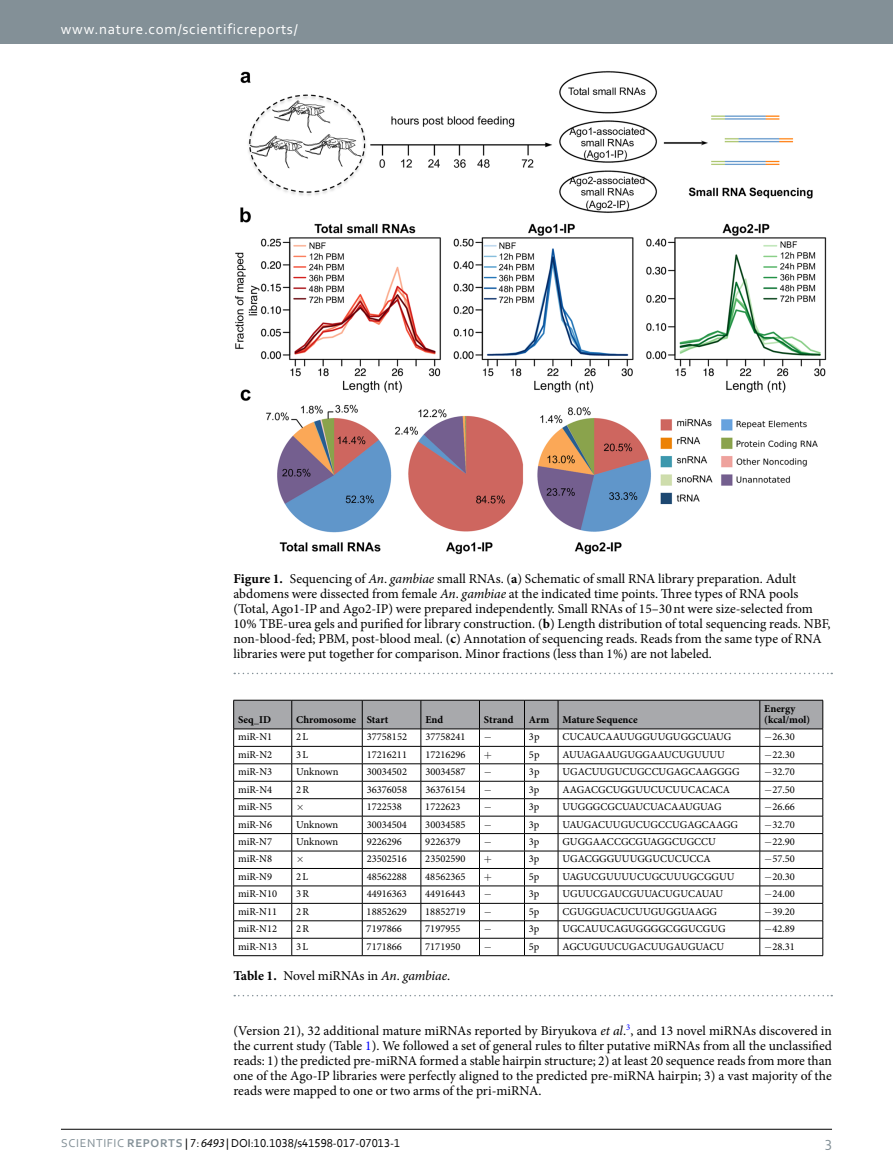
<style>
.page{position:relative;width:893px;height:1174px;background:#fff}
.page>*{position:absolute;margin:0;border:0;box-sizing:border-box;transform-origin:0 0}
.t1{font:15px "Corbel 2";letter-spacing:.045em;color:#fff}
.t2{font:15px "Corbel 2";color:#839097}
.t3{font:13.5px/15px "Minion Pro";letter-spacing:-.005em;color:#000;text-align:justify}
.t4{font:12px "Corbel";color:#000}
.t5{font:10.5px "Minion Pro";color:#000}
.t6{font:700 10.5px/11.2px "Minion Pro";color:#000}
.s1{font-weight:700}
.s2{font-style:italic}
.s3{color:#00f}
.s4{font-family:"Corbel 2";color:#839097}
.s5{font-family:"Corbel Bold 2";color:#839097}
.s6{font-family:"Myriad Pro";font-style:italic}
</style>
<div class="page">
<div style="left:0;top:0;width:893px;height:43px;background:#839097"></div>
<hr style="left:61px;top:1129px;width:771px;height:1px;background:#000">
<img style="left:235px;top:71px;width:592px;height:484px">
<svg style="left:234px;top:672px;width:598px;height:2px"></svg>
<svg style="left:234px;top:995px;width:598px;height:1px"></svg>
<hr style="left:233px;top:955px;width:59px;height:1px;background:#000">
<hr style="left:292px;top:955px;width:70px;height:1px;background:#000">
<hr style="left:362px;top:955px;width:59px;height:1px;background:#000">
<hr style="left:421px;top:955px;width:58px;height:1px;background:#000">
<hr style="left:479px;top:955px;width:45px;height:1px;background:#000">
<hr style="left:524px;top:955px;width:34px;height:1px;background:#000">
<hr style="left:558px;top:955px;width:202px;height:1px;background:#000">
<hr style="left:760px;top:955px;width:63px;height:1px;background:#000">
<svg style="left:233px;top:700px;width:590px;height:255px"></svg>
<p class="t1" style="left:61px;top:19px;width:238px">www.nature.com/scientificreports/</p>
<p class="t3" style="left:233px;top:571px;width:598px;text-align:left"><span class="s1">Figure 1.</span> Sequencing of <span class="s2">An</span>. <span class="s2">gambiae</span> small RNAs. (<span class="s1">a</span>) Schematic of small RNA library preparation. Adult abdomens were dissected from female <span class="s2">An</span>. <span class="s2">gambiae</span> at the indicated time points. Three types of RNA pools (Total, Ago1-IP and Ago2-IP) were prepared independently. Small RNAs of 15–30nt were size-selected from 10% TBE-urea gels and purified for library construction. (<span class="s1">b</span>) Length distribution of total sequencing reads. NBF, non-blood-fed; PBM, post-blood meal. (<span class="s1">c</span>) Annotation of sequencing reads. Reads from the same type of RNA libraries were put together for comparison. Minor fractions (less than 1%) are not labeled.</p>
<p class="t6" style="left:238px;top:714px;width:34px">Seq_ID</p>
<p class="t6" style="left:296px;top:714px;width:94px">Chromosome Start</p>
<p class="t6" style="left:425px;top:714px;width:19px">End</p>
<p class="t6" style="left:484px;top:714px;width:31px">Strand</p>
<p class="t6" style="left:529px;top:714px;width:22px">Arm</p>
<p class="t6" style="left:562px;top:714px;width:77px">Mature Sequence</p>
<p class="t6" style="left:764px;top:702px;width:47px">Energy (kcal/mol)</p>
<p class="t5" style="left:238px;top:730px;width:36px">miR-N1</p>
<p class="t5" style="left:296px;top:730px;width:14px">2L</p>
<p class="t5" style="left:367px;top:730px;width:42px">37758152</p>
<p class="t5" style="left:425px;top:730px;width:42px">37758241</p>
<p class="t5" style="left:529px;top:730px;width:12px">3p</p>
<p class="t5" style="left:562px;top:730px;width:170px">CUCAUCAAUUGGUUGUGGCUAUG</p>
<p class="t5" style="left:764px;top:730px;width:32px">−26.30</p>
<p class="t5" style="left:238px;top:747px;width:36px">miR-N2</p>
<p class="t5" style="left:296px;top:747px;width:14px">3L</p>
<p class="t5" style="left:367px;top:747px;width:42px">17216211</p>
<p class="t5" style="left:425px;top:747px;width:42px">17216296</p>
<p class="t5" style="left:529px;top:747px;width:12px">5p</p>
<p class="t5" style="left:562px;top:747px;width:164px">AUUAGAAUGUGGAAUCUGUUUU</p>
<p class="t5" style="left:764px;top:747px;width:32px">−22.30</p>
<p class="t5" style="left:238px;top:765px;width:36px">miR-N3</p>
<p class="t5" style="left:296px;top:765px;width:44px">Unknown</p>
<p class="t5" style="left:367px;top:765px;width:42px">30034502</p>
<p class="t5" style="left:425px;top:765px;width:42px">30034587</p>
<p class="t5" style="left:529px;top:765px;width:12px">3p</p>
<p class="t5" style="left:562px;top:765px;width:179px">UGACUUGUCUGCCUGAGCAAGGGG</p>
<p class="t5" style="left:764px;top:765px;width:32px">−32.70</p>
<p class="t5" style="left:238px;top:782px;width:36px">miR-N4</p>
<p class="t5" style="left:296px;top:782px;width:14px">2R</p>
<p class="t5" style="left:367px;top:782px;width:42px">36376058</p>
<p class="t5" style="left:425px;top:782px;width:42px">36376154</p>
<p class="t5" style="left:529px;top:782px;width:12px">3p</p>
<p class="t5" style="left:562px;top:782px;width:169px">AAGACGCUGGUUCUCUUCACACA</p>
<p class="t5" style="left:764px;top:782px;width:32px">−27.50</p>
<p class="t5" style="left:238px;top:799px;width:36px">miR-N5</p>
<p class="t5" style="left:367px;top:799px;width:37px">1722538</p>
<p class="t5" style="left:425px;top:799px;width:37px">1722623</p>
<p class="t5" style="left:529px;top:799px;width:12px">3p</p>
<p class="t5" style="left:562px;top:799px;width:161px">UUGGGCGCUAUCUACAAUGUAG</p>
<p class="t5" style="left:764px;top:799px;width:32px">−26.66</p>
<p class="t5" style="left:238px;top:817px;width:36px">miR-N6</p>
<p class="t5" style="left:296px;top:817px;width:44px">Unknown</p>
<p class="t5" style="left:367px;top:817px;width:42px">30034504</p>
<p class="t5" style="left:425px;top:817px;width:42px">30034585</p>
<p class="t5" style="left:529px;top:817px;width:12px">3p</p>
<p class="t5" style="left:562px;top:817px;width:177px">UAUGACUUGUCUGCCUGAGCAAGG</p>
<p class="t5" style="left:764px;top:817px;width:32px">−32.70</p>
<p class="t5" style="left:238px;top:834px;width:36px">miR-N7</p>
<p class="t5" style="left:296px;top:834px;width:44px">Unknown</p>
<p class="t5" style="left:367px;top:834px;width:37px">9226296</p>
<p class="t5" style="left:425px;top:834px;width:37px">9226379</p>
<p class="t5" style="left:529px;top:834px;width:12px">3p</p>
<p class="t5" style="left:562px;top:834px;width:155px">GUGGAACCGCGUAGGCUGCCU</p>
<p class="t5" style="left:764px;top:834px;width:32px">−22.90</p>
<p class="t5" style="left:238px;top:852px;width:36px">miR-N8</p>
<p class="t5" style="left:367px;top:852px;width:42px">23502516</p>
<p class="t5" style="left:425px;top:852px;width:42px">23502590</p>
<p class="t5" style="left:529px;top:852px;width:12px">3p</p>
<p class="t5" style="left:562px;top:852px;width:150px">UGACGGGUUUGGUCUCUCCA</p>
<p class="t5" style="left:764px;top:852px;width:32px">−57.50</p>
<p class="t5" style="left:238px;top:869px;width:36px">miR-N9</p>
<p class="t5" style="left:296px;top:869px;width:14px">2L</p>
<p class="t5" style="left:367px;top:869px;width:42px">48562288</p>
<p class="t5" style="left:425px;top:869px;width:42px">48562365</p>
<p class="t5" style="left:529px;top:869px;width:12px">5p</p>
<p class="t5" style="left:562px;top:869px;width:173px">UAGUCGUUUUCUGCUUUGCGGUU</p>
<p class="t5" style="left:764px;top:869px;width:32px">−20.30</p>
<p class="t5" style="left:238px;top:887px;width:41px">miR-N10</p>
<p class="t5" style="left:296px;top:887px;width:14px">3R</p>
<p class="t5" style="left:367px;top:887px;width:42px">44916363</p>
<p class="t5" style="left:425px;top:887px;width:42px">44916443</p>
<p class="t5" style="left:529px;top:887px;width:12px">3p</p>
<p class="t5" style="left:562px;top:887px;width:162px">UGUUCGAUCGUUACUGUCAUAU</p>
<p class="t5" style="left:764px;top:887px;width:32px">−24.00</p>
<p class="t5" style="left:238px;top:904px;width:41px">miR-N11</p>
<p class="t5" style="left:296px;top:904px;width:14px">2R</p>
<p class="t5" style="left:367px;top:904px;width:42px">18852629</p>
<p class="t5" style="left:425px;top:904px;width:42px">18852719</p>
<p class="t5" style="left:529px;top:904px;width:12px">5p</p>
<p class="t5" style="left:562px;top:904px;width:156px">CGUGGUACUCUUGUGGUAAGG</p>
<p class="t5" style="left:764px;top:904px;width:32px">−39.20</p>
<p class="t5" style="left:238px;top:922px;width:41px">miR-N12</p>
<p class="t5" style="left:296px;top:922px;width:14px">2R</p>
<p class="t5" style="left:367px;top:922px;width:37px">7197866</p>
<p class="t5" style="left:425px;top:922px;width:37px">7197955</p>
<p class="t5" style="left:529px;top:922px;width:12px">3p</p>
<p class="t5" style="left:562px;top:922px;width:165px">UGCAUUCAGUGGGGCGGUCGUG</p>
<p class="t5" style="left:764px;top:922px;width:32px">−42.89</p>
<p class="t5" style="left:238px;top:939px;width:41px">miR-N13</p>
<p class="t5" style="left:296px;top:939px;width:14px">3L</p>
<p class="t5" style="left:367px;top:939px;width:37px">7171866</p>
<p class="t5" style="left:425px;top:939px;width:37px">7171950</p>
<p class="t5" style="left:529px;top:939px;width:12px">5p</p>
<p class="t5" style="left:562px;top:939px;width:163px">AGCUGUUCUGACUUGAUGUACU</p>
<p class="t5" style="left:764px;top:939px;width:32px">−28.31</p>
<p class="t3" style="left:233px;top:968px;width:218px"><span class="s1">Table 1.</span> Novel miRNAs in <span class="s2">An</span>. <span class="s2">gambiae</span>.</p>
<p class="t3" style="left:233px;top:1023px;width:600px">(Version 21), 32 additional mature miRNAs reported by Biryukova <span class="s2">et al</span>.<sup>3</sup>, and 13 novel miRNAs discovered in the current study (Table <span class="s3">1</span>). We followed a set of general rules to filter putative miRNAs from all the unclassified reads: 1) the predicted pre-miRNA formed a stable hairpin structure; 2) at least 20 sequence reads from more than one of the Ago-IP libraries were perfectly aligned to the predicted pre-miRNA hairpin; 3) a vast majority of the reads were mapped to one or two arms of the pri-miRNA.</p>
<p class="t4" style="left:61px;top:1135px;width:341px"><span class="s4">SCIenTIFIC</span> <span class="s5">REPORTS</span> | 7: <span class="s6">6493</span> | DOI:10.1038/s41598-017-07013-1</p>
<p class="t2" style="left:825px;top:1132px;width:8px">3</p>
</div>
